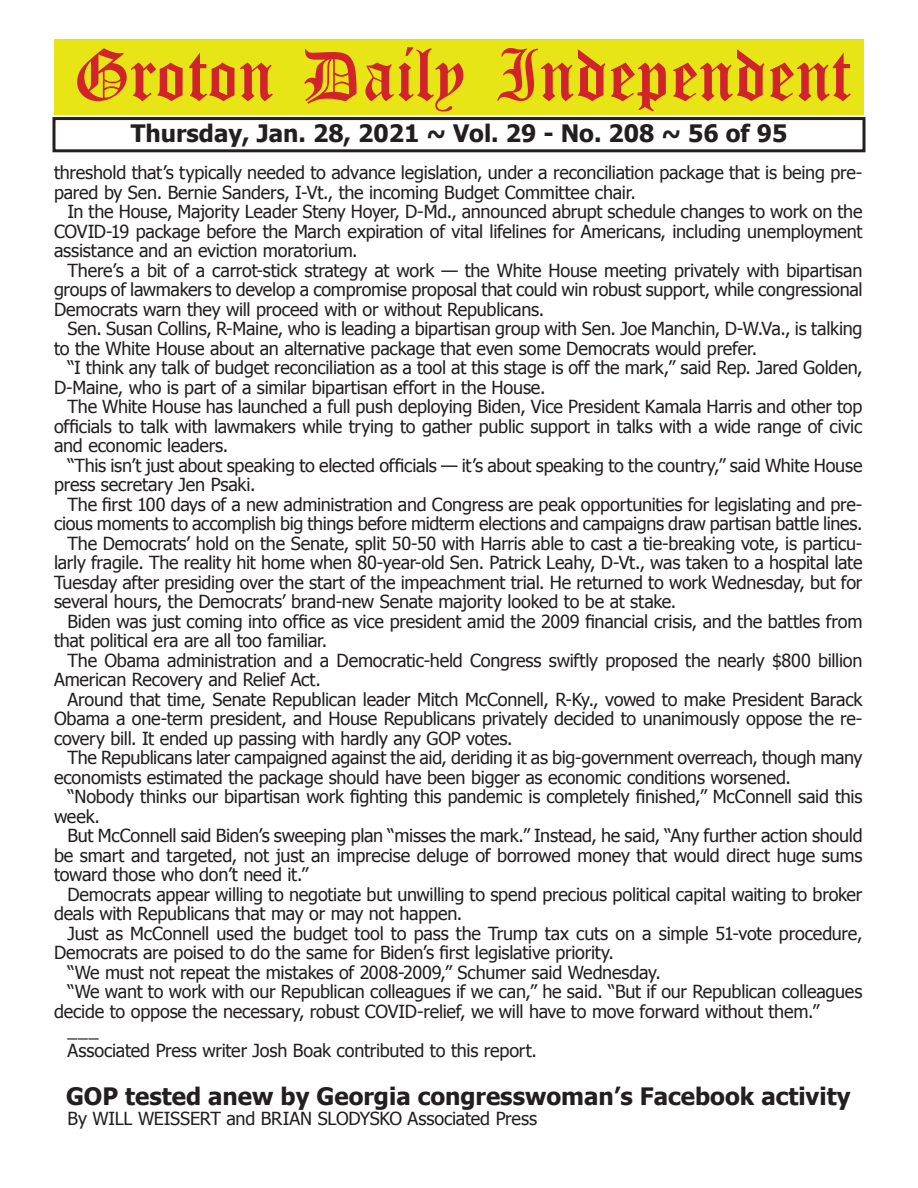
<style>
.page{position:relative;width:918px;height:1188px;background:#fff}
.page>*{position:absolute;margin:0;border:0;box-sizing:border-box;transform-origin:0 0}
.t1{font:54px "Old English Five";color:#d1232a}
.t2{font:700 24px "Tahoma";color:#231f20}
.t3{font:18px/19.5px "Tahoma";letter-spacing:-.01em;color:#231f20}
</style>
<div class="page">
<div style="left:52px;top:117px;width:814px;height:35px;border:3px solid #231f20"></div>
<div style="left:54px;top:40px;width:810px;height:75px;background:#e7e515"></div>
<h1 class="t1" style="left:73px;top:50px;width:779px">Groton Daily Independent</h1>
<h2 class="t2" style="left:131px;top:116px;width:658px">Thursday, Jan. 28, 2021 ~ Vol. 29 - No. 208 ~ 56 of 95</h2>
<p class="t3" style="left:54px;top:162px;width:810px">threshold that’s typically needed to advance legislation, under a reconciliation package that is being pre&shy;pared by Sen. Bernie Sanders, I-Vt., the incoming Budget Committee chair.</p>
<p class="t3" style="left:54px;top:201px;width:810px;text-align:justify;text-indent:14px">In the House, Majority Leader Steny Hoyer, D-Md., announced abrupt schedule changes to work on the COVID-19 package before the March expiration of vital lifelines for Americans, including unemployment assistance and an eviction moratorium.</p>
<p class="t3" style="left:54px;top:260px;width:810px;text-align:justify;text-indent:14px">There’s a bit of a carrot-stick strategy at work — the White House meeting privately with bipartisan groups of lawmakers to develop a compromise proposal that could win robust support, while congressional Democrats warn they will proceed with or without Republicans.</p>
<p class="t3" style="left:54px;top:318px;width:810px;text-indent:14px">Sen. Susan Collins, R-Maine, who is leading a bipartisan group with Sen. Joe Manchin, D-W.Va., is talking to the White House about an alternative package that even some Democrats would prefer.</p>
<p class="t3" style="left:54px;top:357px;width:810px;text-indent:14px">“I think any talk of budget reconciliation as a tool at this stage is off the mark,” said Rep. Jared Golden,<br>D-Maine, who is part of a similar bipartisan effort in the House.</p>
<p class="t3" style="left:54px;top:396px;width:810px;text-align:justify;text-indent:14px">The White House has launched a full push deploying Biden, Vice President Kamala Harris and other top officials to talk with lawmakers while trying to gather public support in talks with a wide range of civic and economic leaders.</p>
<p class="t3" style="left:54px;top:455px;width:810px;text-indent:14px">“This isn’t just about speaking to elected officials — it’s about speaking to the country,” said White House press secretary Jen Psaki.</p>
<p class="t3" style="left:68px;top:494px;width:796px">The first 100 days of a new administration and Congress are peak opportunities for legislating and pre-</p>
<p class="t3" style="left:54px;top:513px;width:810px">cious moments to accomplish big things before midterm elections and campaigns draw partisan battle lines.</p>
<p class="t3" style="left:68px;top:533px;width:796px">The Democrats’ hold on the Senate, split 50-50 with Harris able to cast a tie-breaking vote, is particu-</p>
<p class="t3" style="left:54px;top:552px;width:810px">larly fragile. The reality hit home when 80-year-old Sen. Patrick Leahy, D-Vt., was taken to a hospital late</p>
<p class="t3" style="left:54px;top:572px;width:810px">Tuesday after presiding over the start of the impeachment trial. He returned to work Wednesday, but for</p>
<p class="t3" style="left:54px;top:591px;width:624px">several hours, the Democrats’ brand-new Senate majority looked to be at stake.</p>
<p class="t3" style="left:68px;top:611px;width:796px">Biden was just coming into office as vice president amid the 2009 financial crisis, and the battles from</p>
<p class="t3" style="left:54px;top:630px;width:275px">that political era are all too familiar.</p>
<p class="t3" style="left:68px;top:650px;width:797px">The Obama administration and a Democratic-held Congress swiftly proposed the nearly $800 billion</p>
<p class="t3" style="left:54px;top:669px;width:268px">American Recovery and Relief Act.</p>
<p class="t3" style="left:68px;top:689px;width:797px">Around that time, Senate Republican leader Mitch McConnell, R-Ky., vowed to make President Barack</p>
<p class="t3" style="left:54px;top:708px;width:810px">Obama a one-term president, and House Republicans privately decided to unanimously oppose the re-</p>
<p class="t3" style="left:54px;top:728px;width:460px">covery bill. It ended up passing with hardly any GOP votes.</p>
<p class="t3" style="left:68px;top:747px;width:797px">The Republicans later campaigned against the aid, deriding it as big-government overreach, though many</p>
<p class="t3" style="left:54px;top:766px;width:739px">economists estimated the package should have been bigger as economic conditions worsened.</p>
<p class="t3" style="left:68px;top:786px;width:796px">“Nobody thinks our bipartisan work fighting this pandemic is completely finished,” McConnell said this</p>
<p class="t3" style="left:54px;top:805px;width:47px">week.</p>
<p class="t3" style="left:68px;top:825px;width:797px">But McConnell said Biden’s sweeping plan “misses the mark.” Instead, he said, “Any further action should</p>
<p class="t3" style="left:54px;top:844px;width:810px">be smart and targeted, not just an imprecise deluge of borrowed money that would direct huge sums</p>
<p class="t3" style="left:54px;top:864px;width:256px">toward those who don’t need it.”</p>
<p class="t3" style="left:68px;top:883px;width:796px">Democrats appear willing to negotiate but unwilling to spend precious political capital waiting to broker</p>
<p class="t3" style="left:54px;top:903px;width:410px">deals with Republicans that may or may not happen.</p>
<p class="t3" style="left:68px;top:922px;width:796px">Just as McConnell used the budget tool to pass the Trump tax cuts on a simple 51-vote procedure,</p>
<p class="t3" style="left:54px;top:942px;width:562px">Democrats are poised to do the same for Biden’s first legislative priority.</p>
<p class="t3" style="left:68px;top:961px;width:595px">“We must not repeat the mistakes of 2008-2009,” Schumer said Wednesday.</p>
<p class="t3" style="left:68px;top:981px;width:796px">“We want to work with our Republican colleagues if we can,” he said. “But if our Republican colleagues</p>
<p class="t3" style="left:54px;top:1000px;width:767px">decide to oppose the necessary, robust COVID-relief, we will have to move forward without them.”</p>
<p class="t3" style="left:68px;top:1020px;width:33px">___</p>
<p class="t3" style="left:68px;top:1039px;width:471px">Associated Press writer Josh Boak contributed to this report.</p>
<h2 class="t2" style="left:66px;top:1080px;width:786px">GOP tested anew by Georgia congresswoman’s Facebook activity</h2>
<p class="t3" style="left:68px;top:1107px;width:471px">By WILL WEISSERT and BRIAN SLODYSKO Associated Press</p>
</div>
